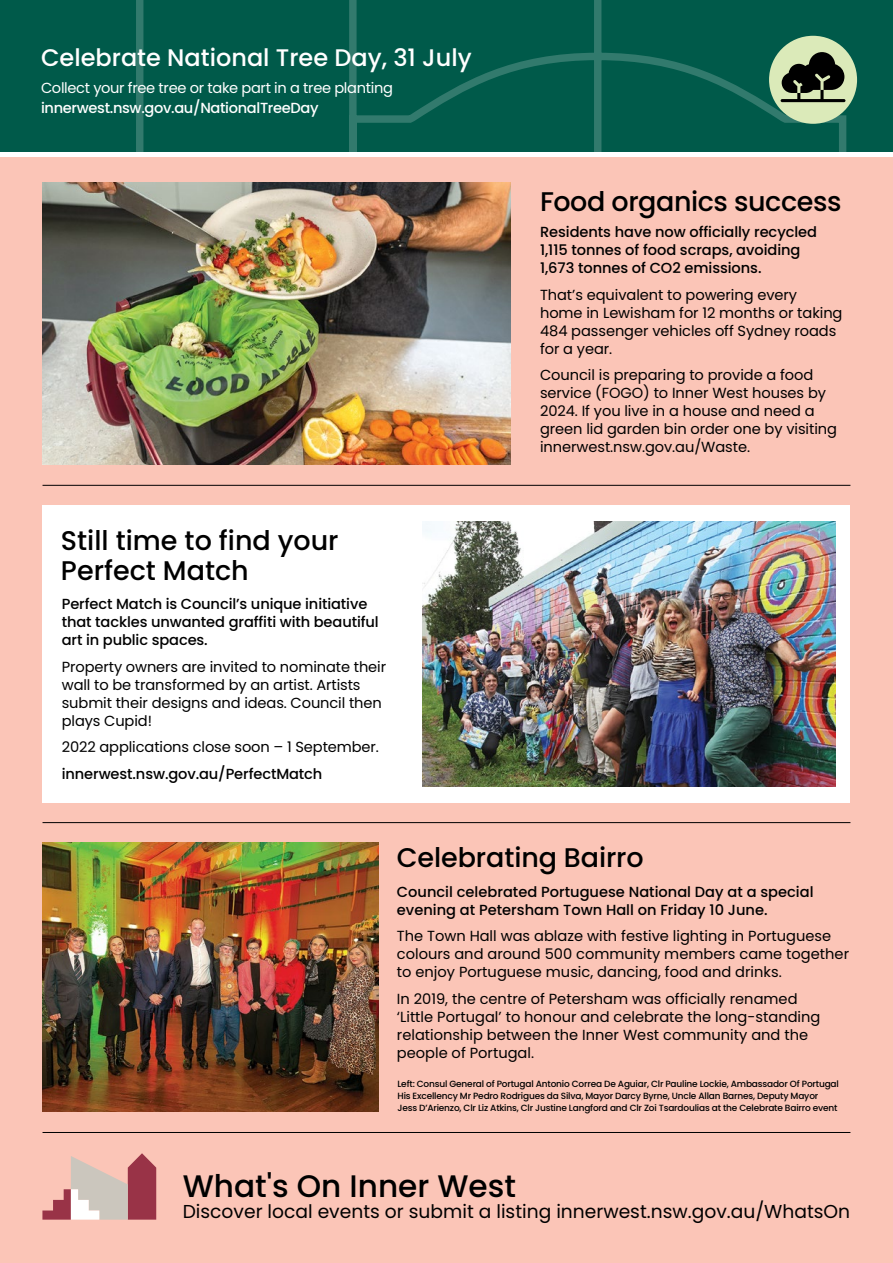
<style>
.page{position:relative;width:893px;height:1263px;background:#fff}
.page>*{position:absolute;margin:0;border:0;box-sizing:border-box;transform-origin:0 0}
.t1{font:500 31.2px "Poppins";color:#000}
.t2{font:500 27px/30px "Poppins";letter-spacing:-.005em;color:#000}
.t3{font:500 24px "Poppins";color:#fff}
.t4{font:18.75px "Poppins";color:#000}
.t5{font:14.7px/18px "Poppins";letter-spacing:-.005em;color:#000}
.t6{font:500 14.7px/18px "Poppins";letter-spacing:-.005em;color:#000}
.t7{font:14.7px/20.5px "Poppins";letter-spacing:-.025em;color:#fff}
.t8{font:500 9px/12px "Poppins";letter-spacing:-.02em;color:#000}
.s1{font-weight:500}
</style>
<div class="page">
<div style="left:0;top:157px;width:893px;height:1106px;background:#fbc5b7"></div>
<img style="left:42px;top:183px;width:468px;height:281px">
<svg style="left:42px;top:1153px;width:114px;height:66px"></svg>
<hr style="left:43px;top:485px;width:807px;height:1px;background:#000">
<hr style="left:43px;top:1132px;width:807px;height:1px;background:#000">
<hr style="left:43px;top:822px;width:807px;height:1px;background:#000">
<div style="left:0;top:0;width:893px;height:152px;background:#005a4a"></div>
<svg style="left:136px;top:0;width:712px;height:152px"></svg>
<div style="left:43px;top:505px;width:807px;height:298px;background:#fff"></div>
<img style="left:43px;top:843px;width:335px;height:268px">
<div style="left:769px;top:36px;width:88px;height:88px;background:#dbeab9;border-radius:50%"></div>
<img style="left:422px;top:521px;width:413px;height:266px">
<svg style="left:781px;top:52px;width:64px;height:50px"></svg>
<p class="t3" style="left:41px;top:44px;width:432px">Celebrate National Tree Day, 31 July</p>
<p class="t7" style="left:41px;top:77px;width:353px">Collect your free tree or take part in a tree planting <span class="s1">innerwest.nsw.gov.au/NationalTreeDay</span></p>
<p class="t2" style="left:61px;top:526px;width:279px">Still time to find your<br>Perfect Match</p>
<p class="t6" style="left:62px;top:595px;width:318px">Perfect Match is Council’s unique initiative that tackles unwanted graffiti with beautiful art in public spaces.</p>
<p class="t5" style="left:62px;top:658px;width:326px">Property owners are invited to nominate their wall to be transformed by an artist. Artists submit their designs and ideas. Council then plays Cupid!</p>
<p class="t5" style="left:62px;top:738px;width:319px">2022 applications close soon – 1 September.</p>
<p class="t6" style="left:62px;top:765px;width:262px">innerwest.nsw.gov.au/PerfectMatch</p>
<p class="t2" style="left:540px;top:187px;width:303px">Food organics success</p>
<p class="t6" style="left:540px;top:223px;width:279px">Residents have now officially recycled<br>1,115 tonnes of food scraps, avoiding<br>1,673 tonnes of CO2 emissions.</p>
<p class="t5" style="left:540px;top:286px;width:304px">That’s equivalent to powering every home in Lewisham for 12 months or taking<br>484 passenger vehicles off Sydney roads for a year.</p>
<p class="t5" style="left:540px;top:366px;width:298px">Council is preparing to provide a food service (FOGO) to Inner West houses by 2024. If you live in a house and need a green lid garden bin order one by visiting innerwest.nsw.gov.au/Waste.</p>
<p class="t2" style="left:397px;top:842px;width:248px">Celebrating Bairro</p>
<p class="t6" style="left:397px;top:883px;width:418px">Council celebrated Portuguese National Day at a special evening at Petersham Town Hall on Friday 10 June.</p>
<p class="t5" style="left:397px;top:927px;width:454px">The Town Hall was ablaze with festive lighting in Portuguese colours and around 500 community members came together to enjoy Portuguese music, dancing, food and drinks.</p>
<p class="t5" style="left:397px;top:990px;width:425px">In 2019, the centre of Petersham was officially renamed ‘Little Portugal’ to honour and celebrate the long-standing relationship between the Inner West community and the people of Portugal.</p>
<p class="t8" style="left:397px;top:1078px;width:443px">Left: Consul General of Portugal Antonio Correa De Aguiar, Clr Pauline Lockie, Ambassador Of Portugal<br>His Excellency Mr Pedro Rodrigues da Silva, Mayor Darcy Byrne, Uncle Allan Barnes, Deputy Mayor<br>Jess D’Arienzo, Clr Liz Atkins, Clr Justine Langford and Clr Zoi Tsardoulias at the Celebrate Bairro event</p>
<p class="t1" style="left:183px;top:1167px;width:335px">What's On Inner West</p>
<p class="t4" style="left:183px;top:1201px;width:669px">Discover local events or submit a listing innerwest.nsw.gov.au/WhatsOn</p>
</div>
